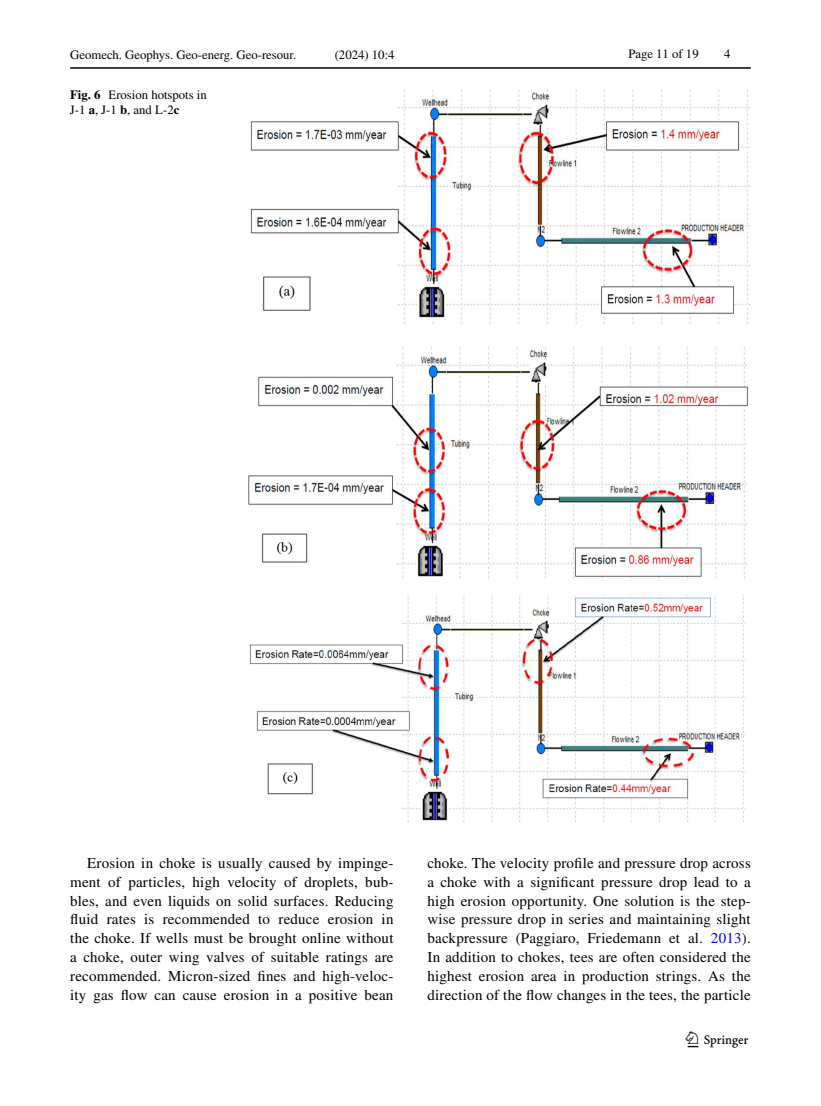
<style>
.page{position:relative;width:821px;height:1106px;background:#fff}
.page>*{position:absolute;margin:0;border:0;box-sizing:border-box;transform-origin:0 0}
.t1{font:22.5px "Springnew Regular 3";color:#000}
.t2{font:15px/18.8px "STIX";letter-spacing:.015em;color:#000;text-align:justify}
.t3{font:12.75px/15px "STIX";color:#000}
.s1{font-weight:700}
.s2{color:#00f}
</style>
<div class="page">
<hr style="left:70px;top:67px;width:680px;height:2px;background:#000">
<img style="left:249px;top:90px;width:501px;height:732px">
<p class="t3" style="left:70px;top:48px;width:228px">Geomech. Geophys. Geo-energ. Geo-resour.</p>
<p class="t3" style="left:335px;top:48px;width:61px">(2024) 10:4</p>
<p class="t3" style="left:70px;top:88px;width:138px"><span class="s1">Fig. 6</span> Erosion hotspots in<br>J-1 <span class="s1">a</span>, J-1 <span class="s1">b</span>, and L-2<span class="s1">c</span></p>
<p class="t3" style="left:628px;top:47px;width:72px">Page 11 of 19</p>
<p class="t3" style="left:724px;top:47px;width:8px">4</p>
<p class="t2" style="left:70px;top:854px;width:325px;text-indent:17px">Erosion in choke is usually caused by impinge&shy;ment of particles, high velocity of droplets, bub&shy;bles, and even liquids on solid surfaces. Reducing fluid rates is recommended to reduce erosion in the choke. If wells must be brought online without a choke, outer wing valves of suitable ratings are recommended. Micron-sized fines and high-veloc&shy;ity gas flow can cause erosion in a positive bean</p>
<p class="t2" style="left:427px;top:854px;width:325px">choke. The velocity profile and pressure drop across a choke with a significant pressure drop lead to a high erosion opportunity. One solution is the step&shy;wise pressure drop in series and maintaining slight backpressure (Paggiaro, Friedemann et al. <span class="s2">2013</span>).<br>In addition to chokes, tees are often considered the highest erosion area in production strings. As the direction of the flow changes in the tees, the particle</p>
<h1 class="t1" style="left:687px;top:1031px;width:62px">1 3</h1>
</div>
